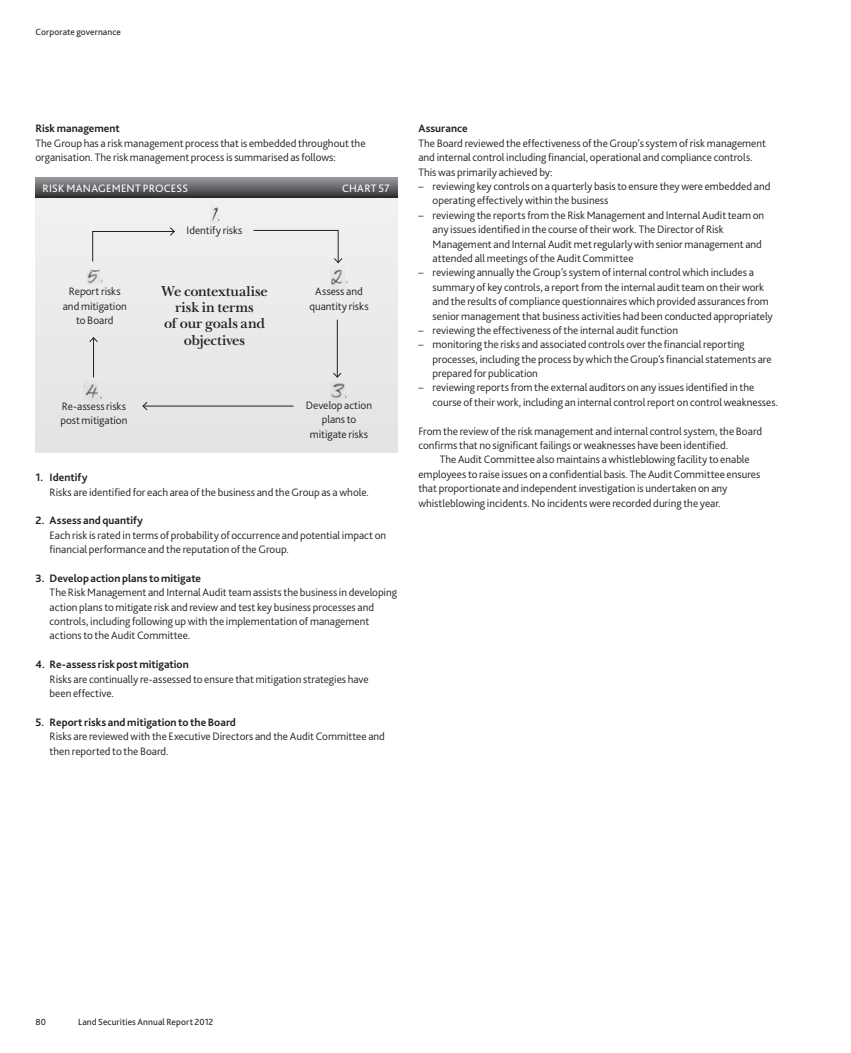
<style>
.page{position:relative;width:851px;height:1053px;background:#fff}
.page>*{position:absolute;margin:0;border:0;box-sizing:border-box;transform-origin:0 0}
.t1{font:600 15px/16.2px "New Baskerville Std";letter-spacing:-.01em;color:#231f20;text-align:center}
.t2{font:300 11.25px/14.4px "Bliss 2";letter-spacing:-.005em;color:#231f20}
.t3{font:700 11.25px "Bliss 2";color:#231f20}
.t4{font:11.25px "Bliss 2";letter-spacing:.03em;color:#fff}
.t5{font:9.38px "Bliss 2";letter-spacing:.015em;color:#231f20}
</style>
<div class="page">
<div style="left:35px;top:178px;width:362px;height:274px;background:#e9eaeb"></div>
<div style="left:35px;top:178px;width:362px;height:20px;background:linear-gradient(to bottom,#96999d,#343234)"></div>
<hr style="left:143px;top:406px;width:150px;height:1px;background:#231f20">
<svg style="left:142px;top:402px;width:6px;height:8px"></svg>
<svg style="left:253px;top:230px;width:89px;height:32px"></svg>
<hr style="left:337px;top:319px;width:1px;height:58px;background:#231f20">
<svg style="left:333px;top:372px;width:9px;height:5px"></svg>
<hr style="left:93px;top:338px;width:1px;height:39px;background:#231f20">
<svg style="left:89px;top:337px;width:9px;height:5px"></svg>
<svg style="left:92px;top:227px;width:83px;height:35px"></svg>
<img style="left:212px;top:207px;width:6px;height:15px">
<svg style="left:216px;top:216px;width:4px;height:6px"></svg>
<img style="left:330px;top:262px;width:13px;height:23px">
<img style="left:331px;top:377px;width:13px;height:23px">
<svg style="left:343px;top:393px;width:6px;height:7px"></svg>
<img style="left:84px;top:377px;width:14px;height:22px">
<img style="left:87px;top:269px;width:12px;height:15px">
<p class="t5" style="left:35px;top:26px;width:87px">Corporate governance</p>
<p class="t3" style="left:35px;top:122px;width:86px">Risk management</p>
<p class="t2" style="left:35px;top:136px;width:331px">The Group has a risk management process that is embedded throughout the organisation. The risk management process is summarised as follows:</p>
<p class="t4" style="left:43px;top:181px;width:107px">Risk management processc</p>
<p class="t4" style="left:349px;top:181px;width:16px">hart</p>
<p class="t4" style="left:378px;top:181px;width:13px">57</p>
<p class="t2" style="left:186px;top:223px;width:57px">Identify risks</p>
<p class="t2" style="left:63px;top:284px;width:66px;text-align:center">Report risks and mitigation to Board</p>
<h1 class="t1" style="left:161px;top:283px;width:108px">We contextualise risk in terms<br>of our goals and objectives</h1>
<p class="t2" style="left:60px;top:398px;width:69px">Re-assess risks post mitigation</p>
<p class="t2" style="left:309px;top:284px;width:61px;text-align:center">Assess and quantity risks</p>
<p class="t2" style="left:306px;top:397px;width:68px;text-align:center">Develop action plans to mitigate risks</p>
<p class="t3" style="left:35px;top:470px;width:54px">1. Identify</p>
<p class="t2" style="left:50px;top:484px;width:321px">Risks are identified for each area of the business and the Group as a whole.</p>
<p class="t3" style="left:35px;top:513px;width:109px">2. Assess and quantify</p>
<p class="t2" style="left:50px;top:527px;width:338px">Each risk is rated in terms of probability of occurrence and potential impact on financial performance and the reputation of the Group.</p>
<p class="t3" style="left:35px;top:571px;width:167px">3. Develop action plans to mitigate</p>
<p class="t2" style="left:50px;top:585px;width:349px">The Risk Management and Internal Audit team assists the business in developing action plans to mitigate risk and review and test key business processes and controls, including following up with the implementation of management actions to the Audit Committee.</p>
<p class="t3" style="left:35px;top:657px;width:155px">4. Re-assess risk post mitigation</p>
<p class="t2" style="left:50px;top:671px;width:320px">Risks are continually re-assessed to ensure that mitigation strategies have been effective.</p>
<p class="t3" style="left:35px;top:715px;width:202px">5. Report risks and mitigation to the Board</p>
<p class="t2" style="left:50px;top:728px;width:337px">Risks are reviewed with the Executive Directors and the Audit Committee and then reported to the Board.</p>
<p class="t3" style="left:418px;top:122px;width:51px">Assurance</p>
<p class="t2" style="left:418px;top:136px;width:349px">The Board reviewed the effectiveness of the Group’s system of risk management and internal control including financial, operational and compliance controls.<br>This was primarily achieved by:</p>
<p class="t2" style="left:432px;top:179px;width:339px;text-indent:-14px">– reviewing key controls on a quarterly basis to ensure they were embedded and operating effectively within the business</p>
<p class="t2" style="left:432px;top:207px;width:333px;text-indent:-14px">– reviewing the reports from the Risk Management and Internal Audit team on any issues identified in the course of their work. The Director of Risk Management and Internal Audit met regularly with senior management and attended all meetings of the Audit Committee</p>
<p class="t2" style="left:432px;top:265px;width:341px;text-indent:-14px">– reviewing annually the Group’s system of internal control which includes a summary of key controls, a report from the internal audit team on their work and the results of compliance questionnaires which provided assurances from senior management that business activities had been conducted appropriately</p>
<p class="t2" style="left:418px;top:323px;width:261px">– reviewing the effectiveness of the internal audit function</p>
<p class="t2" style="left:432px;top:337px;width:340px;text-indent:-14px">– monitoring the risks and associated controls over the financial reporting processes, including the process by which the Group’s financial statements are prepared for publication</p>
<p class="t2" style="left:432px;top:380px;width:347px;text-indent:-14px">– reviewing reports from the external auditors on any issues identified in the course of their work, including an internal control report on control weaknesses.</p>
<p class="t2" style="left:418px;top:423px;width:345px">From the review of the risk management and internal control system, the Board confirms that no significant failings or weaknesses have been identified.</p>
<p class="t2" style="left:418px;top:452px;width:343px;text-indent:21px">The Audit Committee also maintains a whistleblowing facility to enable employees to raise issues on a confidential basis. The Audit Committee ensures that proportionate and independent investigation is undertaken on any whistleblowing incidents. No incidents were recorded during the year.</p>
<p class="t5" style="left:35px;top:1015px;width:12px">80</p>
<p class="t5" style="left:78px;top:1015px;width:137px">Land Securities Annual Report 2012</p>
</div>
